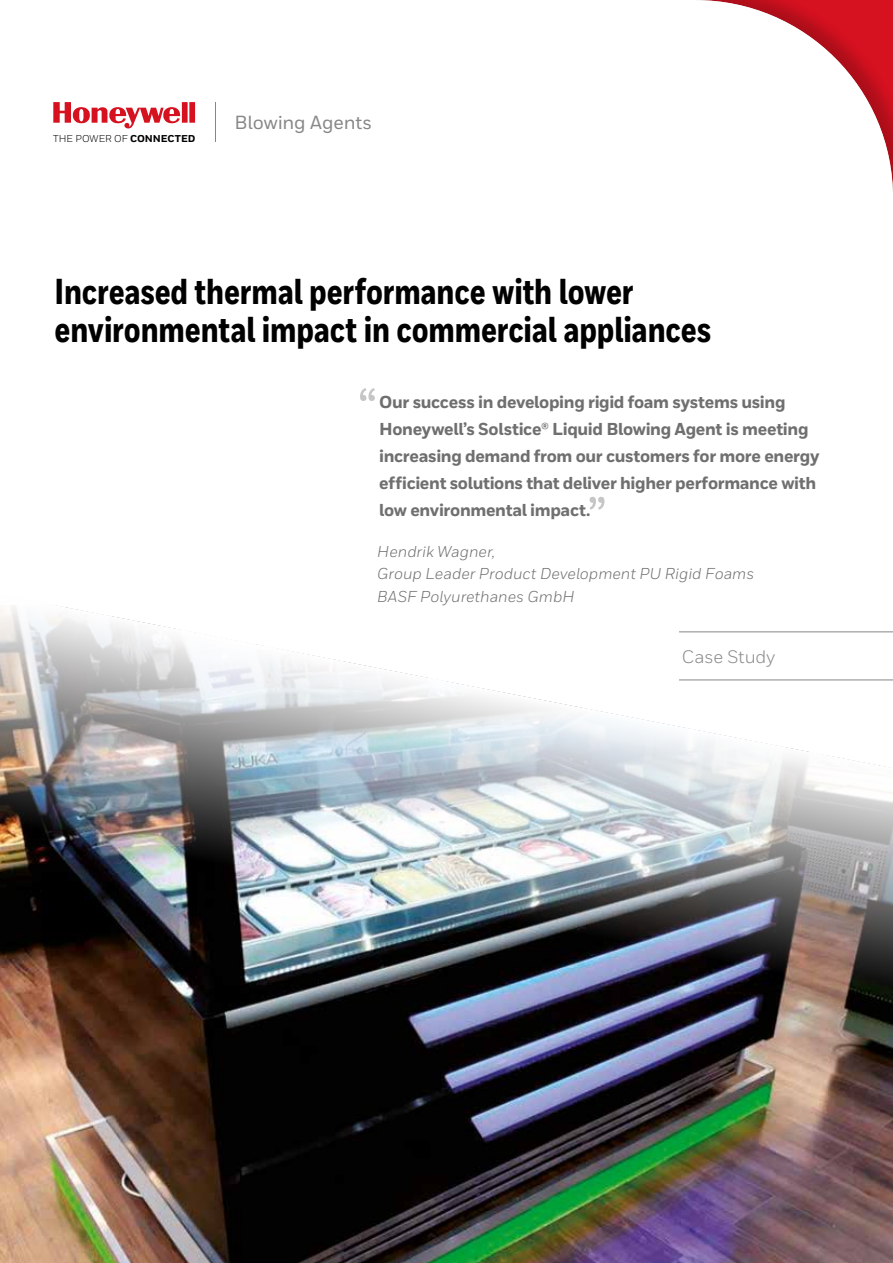
<style>
.page{position:relative;width:893px;height:1263px;background:#fff}
.page>*{position:absolute;margin:0;border:0;box-sizing:border-box;transform-origin:0 0}
.t1{font:500 54px "Honeywell Sans";color:#c6c6c6}
.t2{font:800 36px/37.5px "Honeywell Cond";letter-spacing:-.005em;color:#000}
.t3{font:500 18.9px "Honeywell Sans";letter-spacing:-.005em;color:#878787}
.t4{font:18px "Honeywell Sans";letter-spacing:-.005em;color:#878787}
.t5{font:800 17.25px/27px "Honeywell Sans";letter-spacing:-.02em;color:#706f6f}
.t6{font:italic 15.75px/22.5px "Honeywell Sans";color:#706f6f}
.t7{font:9.9px "Honeywell Sans";color:#000}
.s1{font-weight:800}
</style>
<div class="page">
<img style="left:0;top:1039px;width:893px;height:224px">
<div style="left:592px;top:0;width:301px;height:319px;background:#000;opacity:.2"></div>
<img style="left:0;top:605px;width:893px;height:434px">
<hr style="left:679px;top:631px;width:214px;height:1px;background:#878787">
<hr style="left:679px;top:679px;width:214px;height:1px;background:#878787">
<svg style="left:53px;top:102px;width:142px;height:27px"></svg>
<hr style="left:215px;top:102px;width:1px;height:40px;background:#878787">
<p class="t7" style="left:53px;top:132px;width:144px">THE POWER OF <span class="s1">CONNECTED</span></p>
<p class="t3" style="left:234px;top:111px;width:139px">Blowing Agents</p>
<h2 class="t2" style="left:55px;top:274px;width:658px">Increased thermal performance with lower environmental impact in commercial appliances</h2>
<h1 class="t1" style="left:357px;top:376px;width:22px">“</h1>
<p class="t5" style="left:379px;top:389px;width:442px">Our success in developing rigid foam systems using Honeywell’s Solstice® Liquid Blowing Agent is meeting increasing demand from our customers for more energy efficient solutions that deliver higher performance with low environmental impact.</p>
<h1 class="t1" style="left:587px;top:484px;width:22px">”</h1>
<p class="t6" style="left:377px;top:540px;width:378px">Hendrik Wagner,<br>Group Leader Product Development PU Rigid Foams<br>BASF Polyurethanes GmbH</p>
<p class="t4" style="left:682px;top:646px;width:95px">Case Study</p>
</div>
